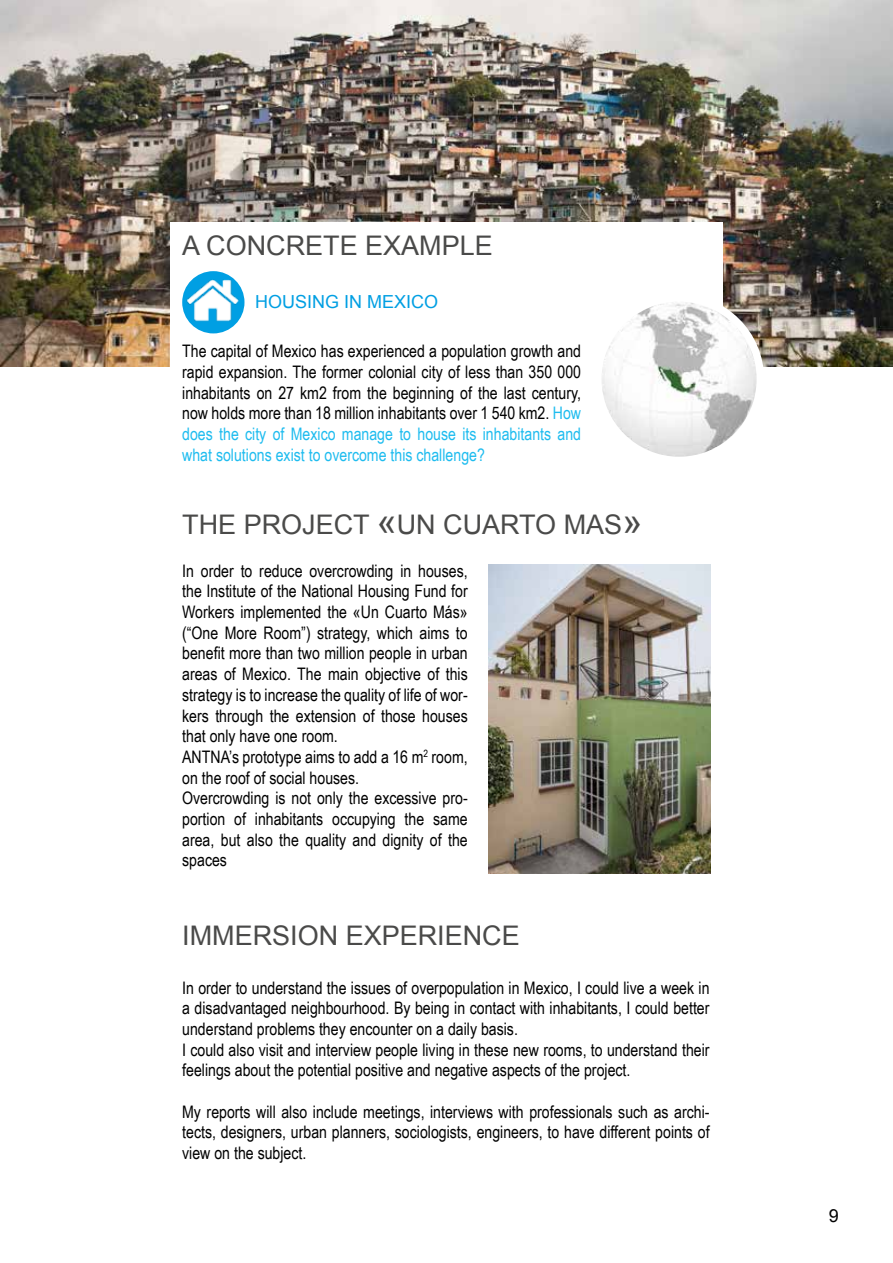
<style>
.page{position:relative;width:893px;height:1263px;background:#fff}
.page>*{position:absolute;margin:0;border:0;box-sizing:border-box;transform-origin:0 0}
.t1{font:27px "Arial";color:#4a4a49}
.t2{font:18px "Arial";color:#009fe3}
.t3{font:18px "Arial";color:#000}
.t4{font:17.25px/20.7px "Arial Narrow";color:#000;text-align:justify}
.s1{color:#1ebcef}
.s2{font-size:36px}
</style>
<div class="page">
<img style="left:0;top:0;width:893px;height:366px">
<div style="left:170px;top:223px;width:553px;height:161px;background:#fff"></div>
<img style="left:182px;top:271px;width:62px;height:63px">
<img style="left:603px;top:298px;width:156px;height:157px">
<img style="left:488px;top:564px;width:223px;height:309px">
<div style="left:594px;top:294px;width:170px;height:170px;border:8px solid #fff;border-radius:50%"></div>
<h1 class="t1" style="left:182px;top:228px;width:312px">A CONCRETE EXAMPLE</h1>
<p class="t2" style="left:255px;top:289px;width:185px">HOUSING IN MEXICO</p>
<p class="t4" style="left:182px;top:340px;width:400px">The capital of Mexico has experienced a population growth and rapid expansion. The former colonial city of less than 350 000 inhabitants on 27 km2 from the beginning of the last century, now holds more than 18 million inhabitants over 1 540 km2. <span class="s1">How does the city of Mexico manage to house its inhabitants and what solutions exist to overcome this challenge?</span></p>
<h1 class="t1" style="left:182px;top:507px;width:462px">THE PROJECT <span class="s2">«</span>UN CUARTO MAS<span class="s2">»</span></h1>
<p class="t4" style="left:182px;top:559px;width:287px;text-align:left">In order to reduce overcrowding in houses, the Institute of the National Housing Fund for Workers implemented the «Un Cuarto Más» (“One More Room”) strategy, which aims to benefit more than two million people in urban areas of Mexico. The main objective of this strategy is to increase the quality of life of wor&shy;kers through the extension of those houses that only have one room.<br>ANTNA’s prototype aims to add a 16 m<sup>2</sup> room, on the roof of social houses.<br>Overcrowding is not only the excessive pro&shy;portion of inhabitants occupying the same area, but also the quality and dignity of the spaces</p>
<h1 class="t1" style="left:182px;top:918px;width:339px">IMMERSION EXPERIENCE</h1>
<p class="t4" style="left:182px;top:976px;width:529px;text-align:left">In order to understand the issues of overpopulation in Mexico, I could live a week in a disadvantaged neighbourhood. By being in contact with inhabitants, I could better understand problems they encounter on a daily basis.<br>I could also visit and interview people living in these new rooms, to understand their feelings about the potential positive and negative aspects of the project.</p>
<p class="t4" style="left:182px;top:1101px;width:529px">My reports will also include meetings, interviews with professionals such as archi&shy;tects, designers, urban planners, sociologists, engineers, to have different points of view on the subject.</p>
<p class="t3" style="left:829px;top:1204px;width:12px">9</p>
</div>
